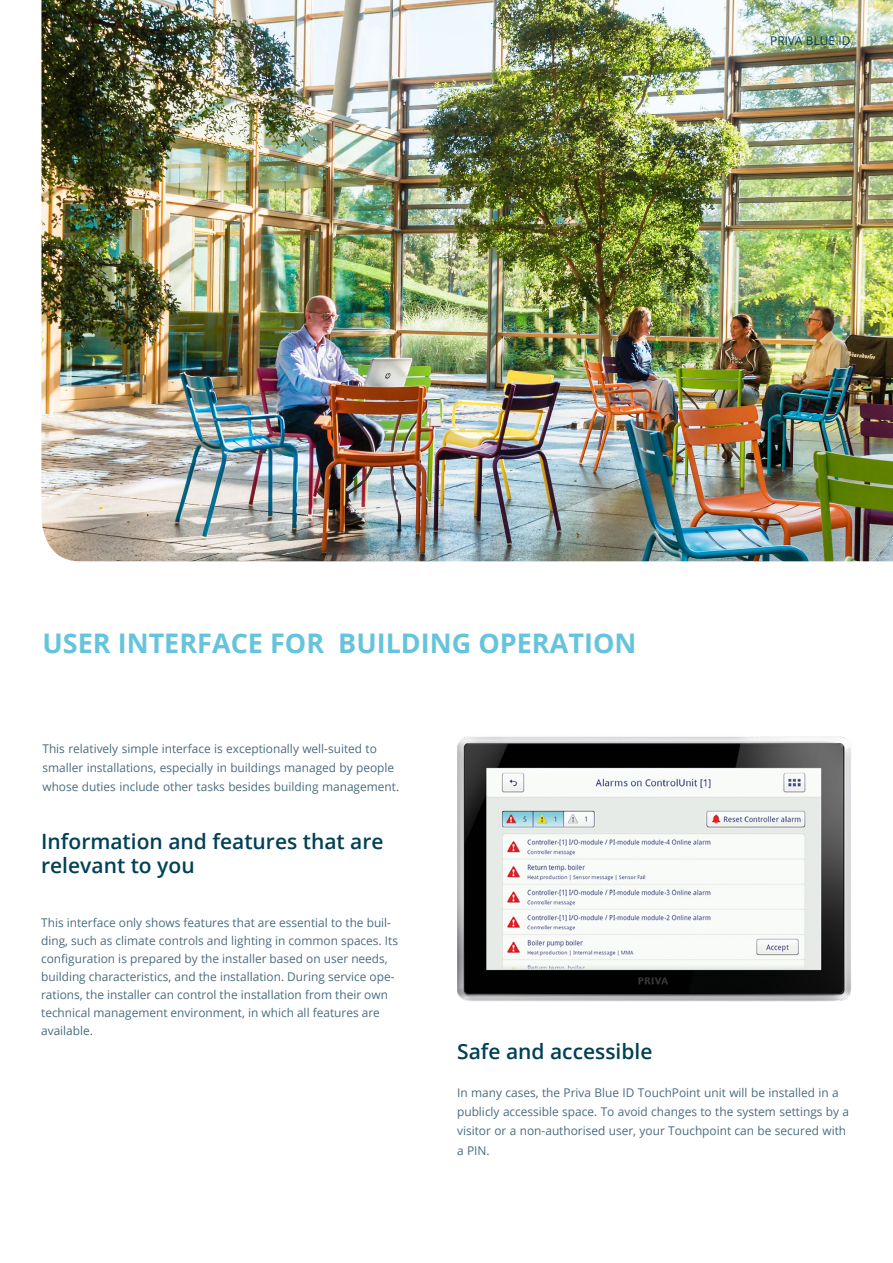
<style>
.page{position:relative;width:893px;height:1263px;background:#fff}
.page>*{position:absolute;margin:0;border:0;box-sizing:border-box;transform-origin:0 0}
.t1{font:700 27px "Open Sans";color:#65c4db}
.t2{font:600 21px/24px "Open Sans";color:#004155}
.t3{font:12px/18px "Open Sans";color:#496c80}
.t4{font:12px "Open Sans";color:#004155}
</style>
<div class="page">
<img style="left:457px;top:736px;width:394px;height:265px">
<img style="left:41px;top:0;width:852px;height:561px">
<p class="t4" style="left:770px;top:32px;width:82px">PRIVA BLUE ID</p>
<h1 class="t1" style="left:43px;top:624px;width:595px">USER INTERFACE FOR BUILDING OPERATION</h1>
<p class="t3" style="left:42px;top:738px;width:358px;line-height:19.2px">This relatively simple interface is exceptionally well-suited to smaller installations, especially in buildings managed by people whose duties include other tasks besides building management.</p>
<h2 class="t2" style="left:41px;top:828px;width:344px">Information and features that are relevant to you</h2>
<p class="t3" style="left:41px;top:913px;width:358px">This interface only shows features that are essential to the buil&shy;ding, such as climate controls and lighting in common spaces. Its configuration is prepared by the installer based on user needs, building characteristics, and the installation. During service ope&shy;rations, the installer can control the installation from their own technical management environment, in which all features are available.</p>
<h2 class="t2" style="left:457px;top:1039px;width:197px">Safe and accessible</h2>
<p class="t3" style="left:457px;top:1083px;width:394px;line-height:19.2px">In many cases, the Priva Blue ID TouchPoint unit will be installed in a publicly accessible space. To avoid changes to the system settings by a visitor or a non-authorised user, your Touchpoint can be secured with a PIN.</p>
</div>
